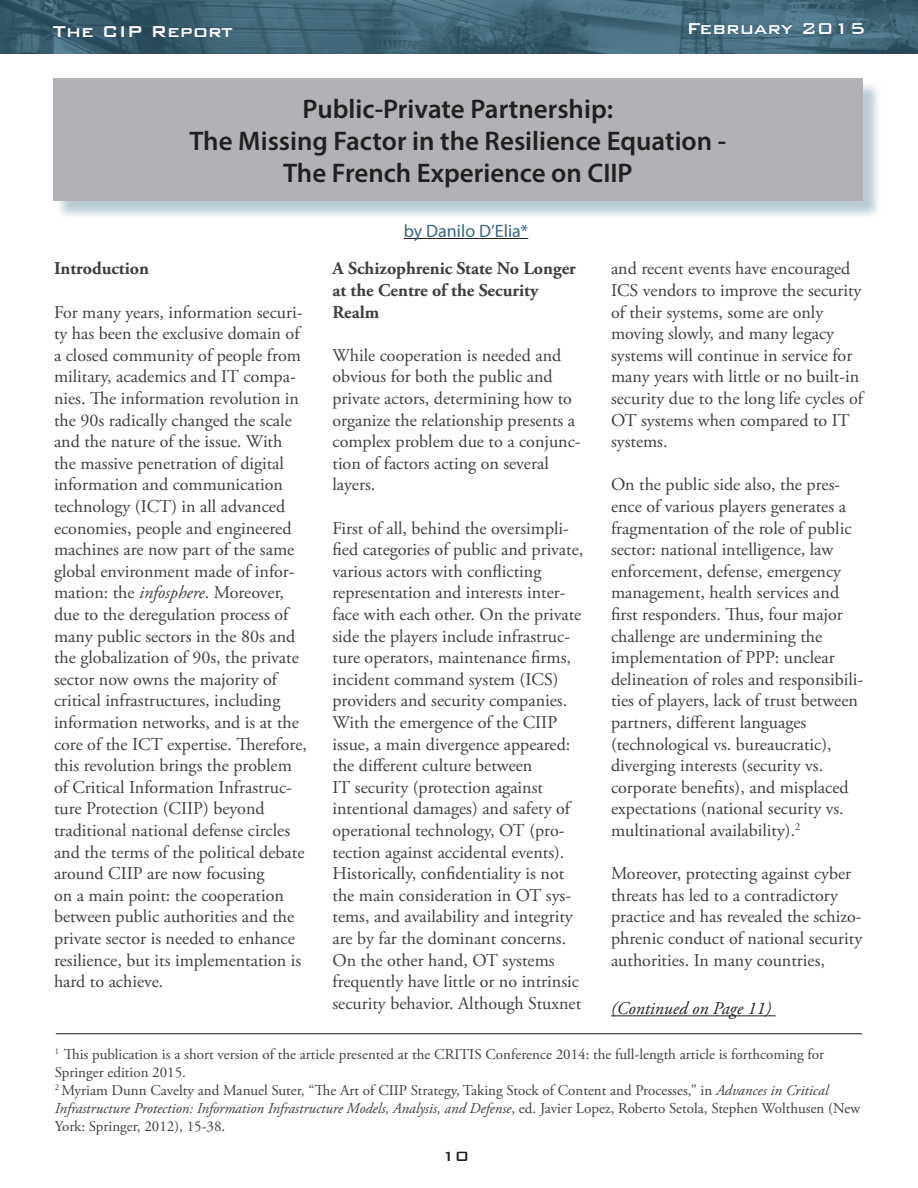
<style>
.page{position:relative;width:918px;height:1188px;background:#fff}
.page>*{position:absolute;margin:0;border:0;box-sizing:border-box;transform-origin:0 0}
.Standard_Title_Box{font:600 27px "Myriad Pro";color:#231f20}
.t1{font:500 21px "Bank Gothic BT";color:#fff}
.Standard_Body{font:18px/21.6px "Adobe Garamond Pro";color:#3e3e3f}
.Standard_Body-2{font:700 18px/21.6px "Adobe Garamond Pro";color:#3e3e3f}
.Continued_on_Page_X{font:italic 18px "Adobe Garamond Pro";color:#231f20}
.Standard_Body-3{font:18px "Myriad Pro";color:#37667e}
.t2{font:500 18px "Bank Gothic BT";color:#231f20}
.Standard_Body-4{font:15px/18px "Adobe Garamond Pro";color:#3e3e3f}
.s1{font-style:italic}
</style>
<div class="page">
<img style="left:0;top:0;width:918px;height:54px">
<svg style="left:689px;top:23px;width:104px;height:12px"></svg>
<svg style="left:803px;top:23px;width:29px;height:12px"></svg>
<svg style="left:838px;top:23px;width:6px;height:12px"></svg>
<svg style="left:852px;top:23px;width:13px;height:12px"></svg>
<div style="left:55px;top:81px;width:827px;height:139px;background:#729aac;opacity:.5"></div>
<div style="left:53px;top:79px;width:810px;height:122px;background:#b0b2b6"></div>
<hr style="left:404px;top:238px;width:124px;height:1px;background:#231f20">
<hr style="left:56px;top:1033px;width:806px;height:1px;background:#231f20">
<hr style="left:611px;top:1015px;width:165px;height:1px;background:#231f20">
<p class="t1" style="left:53px;top:20px;width:182px">The CIP Report</p>
<p class="t1" style="left:687px;top:17px;width:181px">February 2015</p>
<p class="Standard_Title_Box" style="left:303px;top:91px;width:312px">Public-Private Partnership:</p>
<p class="Standard_Title_Box" style="left:189px;top:124px;width:538px">The Missing Factor in the Resilience Equation -</p>
<p class="Standard_Title_Box" style="left:283px;top:156px;width:351px">The French Experience on CIIP</p>
<p class="Standard_Body-3" style="left:404px;top:220px;width:126px">by Danilo D’Elia*</p>
<p class="Standard_Body-2" style="left:54px;top:258px;width:97px">Introduction</p>
<p class="Standard_Body" style="left:54px;top:302px;width:254px">For many years, information securi&shy;ty has been the exclusive domain of a closed community of people from military, academics and IT compa&shy;nies. The information revolution in the 90s radically changed the scale and the nature of the issue. With the massive penetration of digital information and communication technology (ICT) in all advanced economies, people and engineered machines are now part of the same global environment made of infor&shy;mation: the <span class="s1">infosphere</span>. Moreover, due to the deregulation process of many public sectors in the 80s and the globalization of 90s, the private sector now owns the majority of critical infrastructures, including information networks, and is at the core of the ICT expertise. Therefore, this revolution brings the problem of Critical Information Infrastruc&shy;ture Protection (CIIP) beyond traditional national defense circles and the terms of the political debate around CIIP are now focusing<br>on a main point: the cooperation between public authorities and the private sector is needed to enhance resilience, but its implementation is hard to achieve.</p>
<p class="Standard_Body-2" style="left:333px;top:258px;width:245px">A Schizophrenic State No Longer at the Centre of the Security<br>Realm</p>
<p class="Standard_Body" style="left:333px;top:345px;width:250px">While cooperation is needed and obvious for both the public and private actors, determining how to organize the relationship presents a complex problem due to a conjunc&shy;tion of factors acting on several layers.</p>
<p class="Standard_Body" style="left:333px;top:518px;width:252px">First of all, behind the oversimpli&shy;fied categories of public and private, various actors with conflicting representation and interests inter&shy;face with each other. On the private side the players include infrastruc&shy;ture operators, maintenance firms, incident command system (ICS) providers and security companies.<br>With the emergence of the CIIP issue, a main divergence appeared: the different culture between<br>IT security (protection against intentional damages) and safety of operational technology, OT (pro&shy;tection against accidental events).<br>Historically, confidentiality is not the main consideration in OT sys&shy;tems, and availability and integrity are by far the dominant concerns.<br>On the other hand, OT systems frequently have little or no intrinsic security behavior. Although Stuxnet</p>
<p class="Standard_Body" style="left:611px;top:259px;width:254px">and recent events have encouraged<br>ICS vendors to improve the security of their systems, some are only moving slowly, and many legacy systems will continue in service for many years with little or no built-in security due to the long life cycles of<br>OT systems when compared to IT systems.</p>
<p class="Standard_Body" style="left:611px;top:475px;width:254px">On the public side also, the pres&shy;ence of various players generates a fragmentation of the role of public sector: national intelligence, law enforcement, defense, emergency management, health services and first responders. Thus, four major challenge are undermining the implementation of PPP: unclear delineation of roles and responsibili&shy;ties of players, lack of trust between partners, different languages (technological vs. bureaucratic), diverging interests (security vs. corporate benefits), and misplaced expectations (national security vs. multinational availability).<sup>2</sup></p>
<p class="Standard_Body" style="left:611px;top:863px;width:253px">Moreover, protecting against cyber threats has led to a contradictory practice and has revealed the schizo&shy;phrenic conduct of national security authorities. In many countries,</p>
<p class="Continued_on_Page_X" style="left:611px;top:998px;width:162px">(Continued on Page 11)</p>
<p class="Standard_Body-4" style="left:55px;top:1045px;width:771px"><sup>1</sup> This publication is a short version of the article presented at the CRITIS Conference 2014: the full-length article is forthcoming for<br>Springer edition 2015.</p>
<p class="Standard_Body-4" style="left:55px;top:1081px;width:807px"><sup>2</sup> Myriam Dunn Cavelty and Manuel Suter, “The Art of CIIP Strategy, Taking Stock of Content and Processes,” in <span class="s1">Advances in Critical<br>Infrastructure Protection: Information Infrastructure Models, Analysis, and Defense</span>, ed. Javier Lopez, Roberto Setola, Stephen Wolthusen (New<br>York: Springer, 2012), 15-38.</p>
<p class="t2" style="left:441px;top:1147px;width:29px">10</p>
</div>
